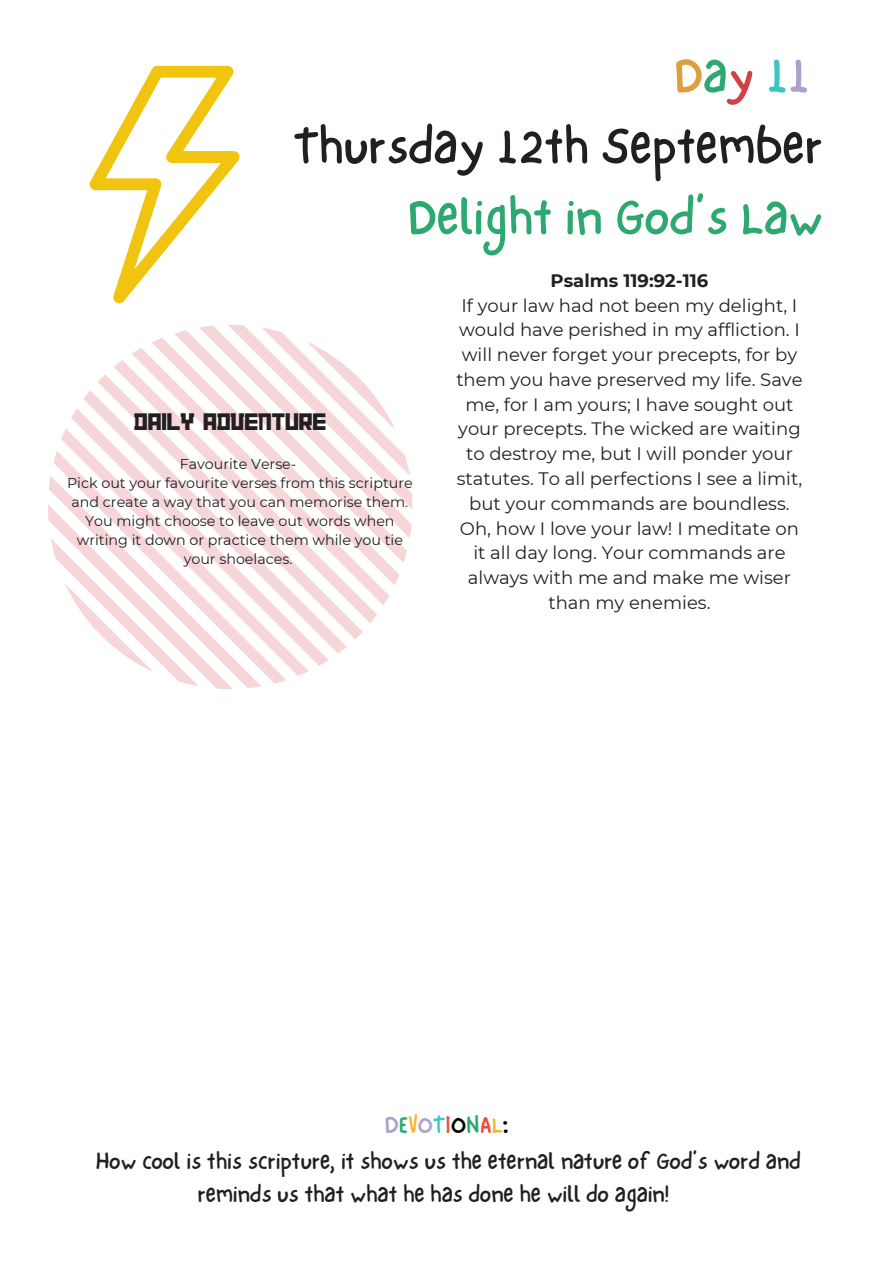
<style>
.page{position:relative;width:894px;height:1264px;background:#fff}
.page>*{position:absolute;margin:0;border:0;box-sizing:border-box;transform-origin:0 0}
.t1{font:51.3px/70.8px "NF One Little Font Regular";color:#231f20;text-align:right}
.t2{font:24.9px "Architype Aubette";color:#231f20}
.t3{font:24.9px "NF One Little Font Regular";color:#aca1ce}
.t4{font:23.4px/32.7px "NF One Little Font Regular";color:#231f20}
.t5{font:18px/24.8px "Montserrat";color:#231f20;text-align:center}
.t6{font:14.25px/19.2px "Montserrat";color:#231f20;text-align:center}
.s1{color:#e09f3e}
.s2{color:#2da86e}
.s3{color:#d24245}
.s4{color:#3cc6c1}
.s5{color:#aca1ce}
.s6{font-weight:700}
.s7{color:#f7b52f}
.s8{color:#e74c3c}
.s9{color:#000}
</style>
<div class="page">
<svg style="left:89px;top:66px;width:151px;height:237px"></svg>
<svg style="left:48px;top:325px;width:364px;height:364px"></svg>
<h1 class="t1" style="left:293px;top:39px;width:530px"><span class="s1">D</span><span class="s2">a</span><span class="s3">y</span> <span class="s4">1</span><span class="s5">1<br></span>Thursday 12th September<br><span class="s2">Delight in God’s Law</span></h1>
<p class="t2" style="left:134px;top:404px;width:194px">DAILY ADVENTURE</p>
<h4 class="t6" style="left:180px;top:454px;width:118px">Favourite Verse-</h4>
<p class="t6" style="left:67px;top:473px;width:347px">Pick out your favourite verses from this scripture and create a way that you can memorise them.<br>You might choose to leave out words when writing it down or practice them while you tie your shoelaces.</p>
<p class="t5" style="left:456px;top:268px;width:348px"><span class="s6">Psalms 119:92-116<br></span>If your law had not been my delight, I would have perished in my affliction. I will never forget your precepts, for by them you have preserved my life. Save me, for I am yours; I have sought out your precepts. The wicked are waiting to destroy me, but I will ponder your statutes. To all perfections I see a limit, but your commands are boundless.<br>Oh, how I love your law! I meditate on it all day long. Your commands are always with me and make me wiser than my enemies.</p>
<h3 class="t3" style="left:384px;top:1110px;width:126px">D<span class="s2">E</span><span class="s7">V</span>O<span class="s4">T</span><span class="s8">I</span><span class="s9">O</span><span class="s2">N</span><span class="s8">A</span><span class="s7">L</span><span class="s9">:</span></h3>
<p class="t4" style="left:197px;top:1144px;width:604px;text-indent:-102px">How cool is this scripture, it shows us the eternal nature of God’s word and reminds us that what he has done he will do again!</p>
</div>
